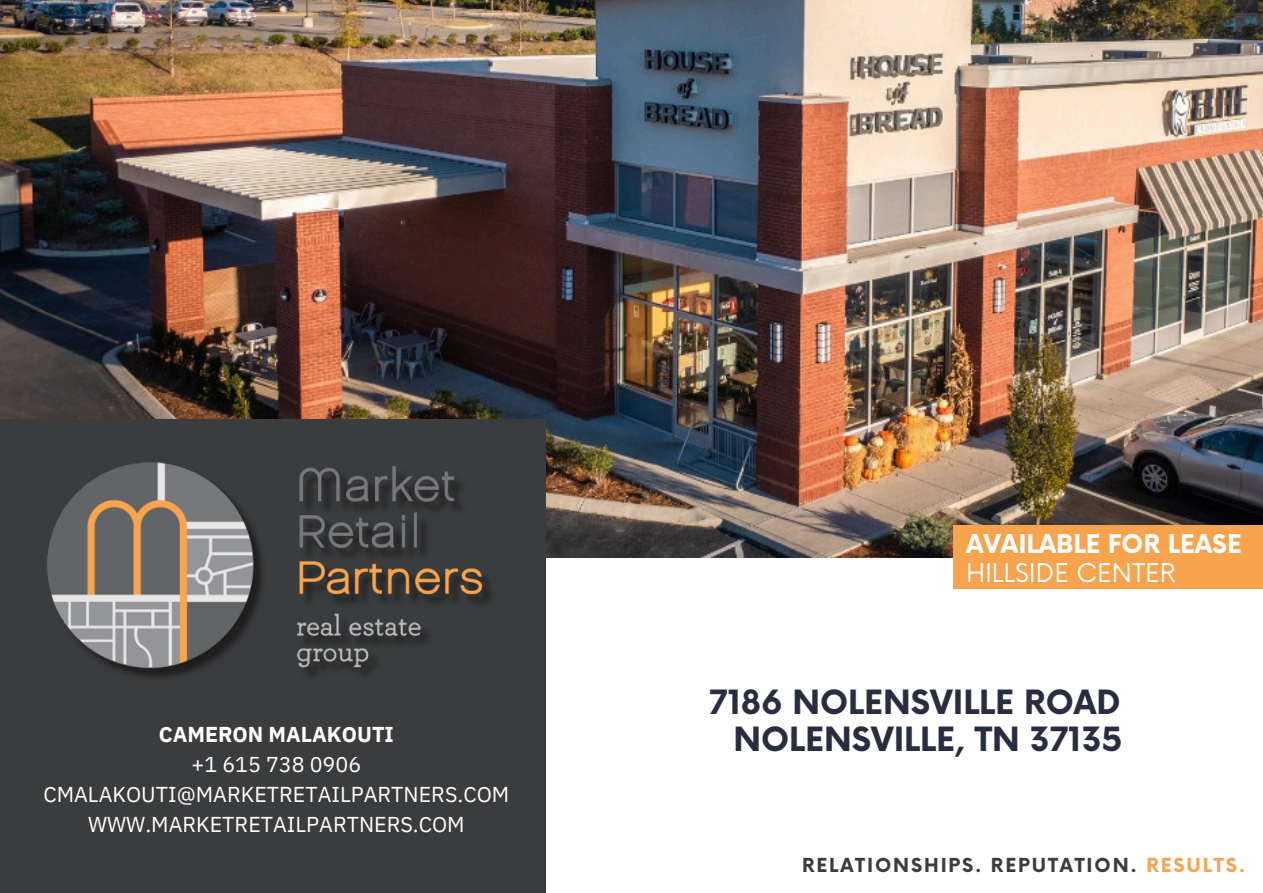
<style>
.page{position:relative;width:1263px;height:893px;background:#fff}
.page>*{position:absolute;margin:0;border:0;box-sizing:border-box;transform-origin:0 0}
.t1{font:700 32.55px "Now";color:#292d40}
.t2{font:700 25.2px/28.7px "Now";color:#fff}
.t3{font:21.45px/29.8px "IBM Plex Sans";color:#fff;text-align:center}
.t4{font:700 18.83px "Now";letter-spacing:.1em;color:#3b3c3d}
.s1{font-weight:700}
.s2{font-weight:400}
.s3{color:#f8a44f}
</style>
<div class="page">
<img style="left:0;top:0;width:1263px;height:557px">
<div style="left:0;top:419px;width:545px;height:474px;background:#3b3c3d"></div>
<div style="left:953px;top:525px;width:310px;height:64px;background:#f8a44f"></div>
<img style="left:47px;top:462px;width:443px;height:215px">
<p class="t3" style="left:43px;top:719px;width:467px"><span class="s1">CAMERON MALAKOUTI<br></span>+1 615 738 0906<br>CMALAKOUTI@MARKETRETAILPARTNERS.COM<br>WWW.MARKETRETAILPARTNERS.COM</p>
<h1 class="t2" style="left:966px;top:531px;width:277px">AVAILABLE FOR LEASE<br><span class="s2">HILLSIDE CENTER</span></h1>
<h3 class="t1" style="left:709px;top:684px;width:413px">7186 NOLENSVILLE ROAD</h3>
<h2 class="t1" style="left:733px;top:721px;width:391px">NOLENSVILLE, TN 37135</h2>
<h1 class="t4" style="left:802px;top:854px;width:445px">RELATIONSHIPS. REPUTATION. <span class="s3">RESULTS.</span></h1>
</div>
